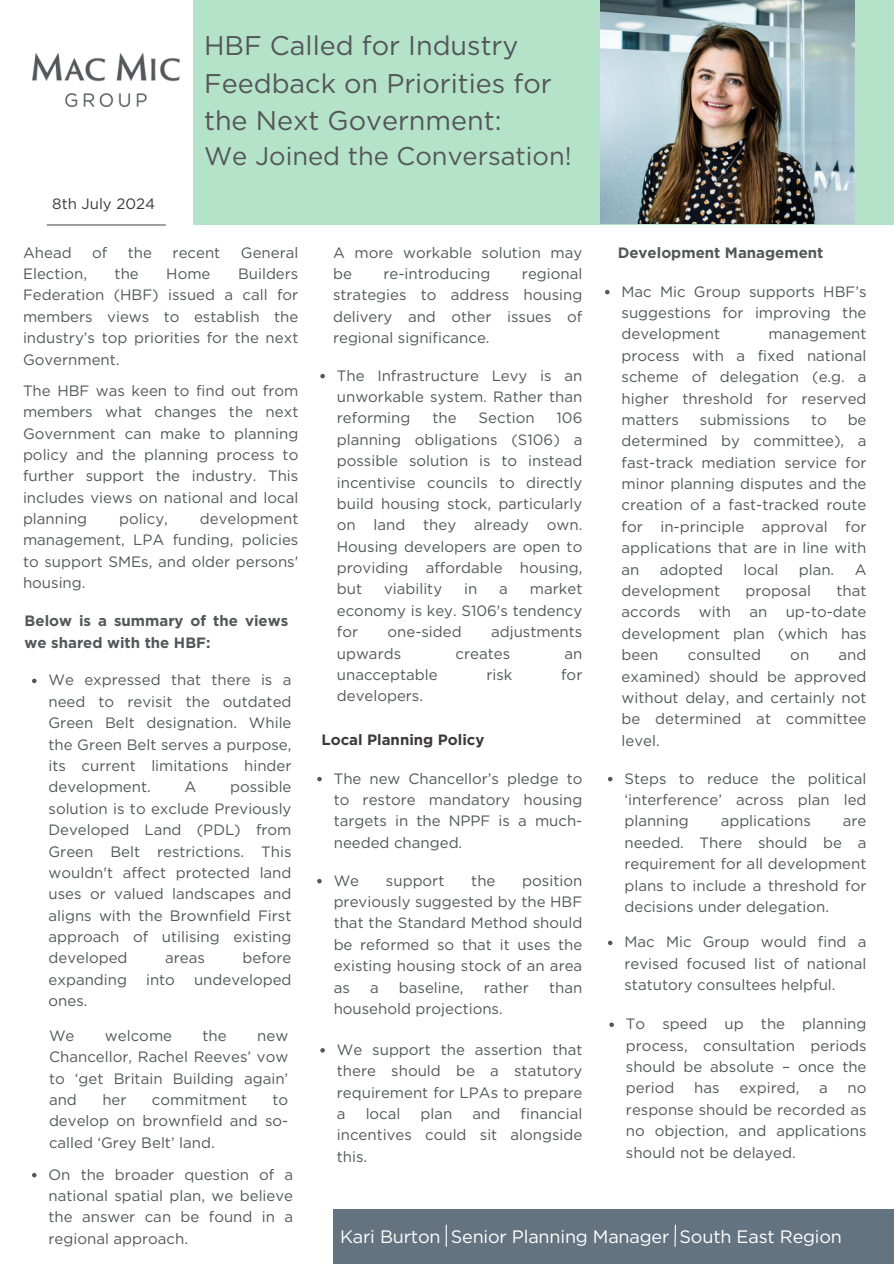
<style>
.page{position:relative;width:894px;height:1264px;background:#fff}
.page>*{position:absolute;margin:0;border:0;box-sizing:border-box;transform-origin:0 0}
.t1{font:27px/37.2px "Gotham";color:#54565a}
.t2{font:25.5px "Gotham";color:#54565a}
.t3{font:18px "Gotham";letter-spacing:-.01em;color:#fff}
.t4{font:15px/21.3px "Gotham";color:#54565a;text-align:justify}
.t5{font:700 15px/21.3px "Gotham";color:#54565a}
.t6{font:700 15px "Gotham";color:#3b3939}
.t7{font:15px "Gotham";color:#3b3939}
</style>
<div class="page">
<div style="left:193px;top:0;width:700px;height:224px;background:#b4e3ca"></div>
<img style="left:600px;top:0;width:254px;height:224px">
<div style="left:333px;top:1209px;width:560px;height:54px;background:#637380"></div>
<svg style="left:445px;top:1225px;width:1px;height:21px"></svg>
<svg style="left:674px;top:1224px;width:2px;height:23px"></svg>
<img style="left:32px;top:54px;width:148px;height:52px">
<svg style="left:317px;top:776px;width:4px;height:5px"></svg>
<svg style="left:320px;top:374px;width:5px;height:4px"></svg>
<svg style="left:32px;top:678px;width:5px;height:5px"></svg>
<svg style="left:317px;top:878px;width:4px;height:5px"></svg>
<svg style="left:608px;top:940px;width:4px;height:5px"></svg>
<svg style="left:605px;top:290px;width:4px;height:4px"></svg>
<svg style="left:32px;top:1173px;width:5px;height:4px"></svg>
<svg style="left:320px;top:1048px;width:5px;height:4px"></svg>
<svg style="left:608px;top:776px;width:4px;height:5px"></svg>
<svg style="left:609px;top:1022px;width:4px;height:4px"></svg>
<hr style="left:47px;top:224px;width:119px;height:1px;background:#54565a">
<p class="t7" style="left:52px;top:195px;width:104px">8th July 2024</p>
<p class="t1" style="left:204px;top:27px;width:349px">HBF Called for Industry<br>Feedback on Priorities for the Next Government:</p>
<p class="t2" style="left:204px;top:140px;width:369px">We Joined the Conversation!</p>
<p class="t4" style="left:23px;top:241px;width:50px">Ahead</p>
<p class="t4" style="left:92px;top:241px;width:17px">of</p>
<p class="t4" style="left:128px;top:241px;width:26px">the</p>
<p class="t4" style="left:173px;top:241px;width:49px">recent</p>
<p class="t4" style="left:241px;top:241px;width:59px">General</p>
<p class="t4" style="left:23px;top:263px;width:66px">Election,</p>
<p class="t4" style="left:115px;top:263px;width:26px">the</p>
<p class="t4" style="left:166px;top:263px;width:46px">Home</p>
<p class="t4" style="left:23px;top:263px;width:277px;text-indent:215px">Builders Federation (HBF) issued a call for members views to establish the industry’s top priorities for the next Government.</p>
<p class="t4" style="left:23px;top:380px;width:277px">The HBF was keen to find out from members what changes the next Government can make to planning policy and the planning process to further support the industry. This includes views on national and local planning</p>
<p class="t4" style="left:23px;top:508px;width:277px;text-indent:177px">development management, LPA funding, policies to support SMEs, and older persons' housing.</p>
<p class="t4" style="left:119px;top:508px;width:50px">policy,</p>
<p class="t5" style="left:25px;top:610px;width:265px">Below is a summary of the views we shared with the HBF:</p>
<p class="t4" style="left:48px;top:669px;width:244px">We expressed that there is a need to revisit the outdated Green Belt designation. While the Green Belt serves a purpose, its current limitations hinder development.</p>
<p class="t4" style="left:48px;top:776px;width:244px;text-indent:181px">possible solution is to exclude Previously Developed Land (PDL) from Green Belt restrictions. This wouldn't affect protected land uses or valued landscapes and aligns with the Brownfield First approach of utilising existing developed</p>
<p class="t4" style="left:184px;top:776px;width:13px">A</p>
<p class="t4" style="left:165px;top:947px;width:41px">areas</p>
<p class="t4" style="left:242px;top:947px;width:50px">before</p>
<p class="t4" style="left:48px;top:968px;width:80px">expanding</p>
<p class="t4" style="left:146px;top:968px;width:30px">into</p>
<p class="t4" style="left:194px;top:968px;width:99px">undeveloped</p>
<p class="t4" style="left:48px;top:990px;width:40px">ones.</p>
<h2 class="t4" style="left:49px;top:1024px;width:27px">We</h2>
<h2 class="t4" style="left:105px;top:1024px;width:69px">welcome</h2>
<h2 class="t4" style="left:202px;top:1024px;width:26px">the</h2>
<h2 class="t4" style="left:49px;top:1024px;width:241px;text-indent:208px">new Chancellor, Rachel Reeves’ vow to ‘get Britain Building again’ and</h2>
<h2 class="t4" style="left:102px;top:1088px;width:26px">her</h2>
<h2 class="t4" style="left:152px;top:1088px;width:97px">commitment</h2>
<h2 class="t4" style="left:49px;top:1088px;width:241px;text-indent:223px">to develop on brownfield and so&shy;called ‘Grey Belt’ land.</h2>
<p class="t4" style="left:333px;top:241px;width:251px">A more workable solution may be</p>
<p class="t4" style="left:333px;top:263px;width:251px;text-indent:189px">regional strategies to address housing delivery and other issues of regional significance.</p>
<p class="t4" style="left:383px;top:263px;width:108px">re-introducing</p>
<p class="t4" style="left:337px;top:364px;width:247px">The Infrastructure Levy is an unworkable system. Rather than reforming</p>
<p class="t4" style="left:432px;top:407px;width:26px">the</p>
<p class="t4" style="left:478px;top:407px;width:57px">Section</p>
<p class="t4" style="left:337px;top:407px;width:247px;text-indent:220px">106 planning obligations (S106) a possible solution is to instead incentivise councils to directly build housing stock, particularly on land they already own.<br>Housing developers are open to providing affordable housing, but</p>
<p class="t4" style="left:337px;top:578px;width:247px;text-indent:193px">market economy is key. S106's tendency for</p>
<p class="t4" style="left:384px;top:578px;width:60px">viability</p>
<p class="t4" style="left:464px;top:578px;width:15px">in</p>
<p class="t4" style="left:499px;top:578px;width:10px">a</p>
<p class="t4" style="left:387px;top:621px;width:76px">one-sided</p>
<p class="t4" style="left:491px;top:621px;width:93px">adjustments</p>
<p class="t4" style="left:337px;top:642px;width:66px">upwards</p>
<p class="t4" style="left:455px;top:642px;width:56px">creates</p>
<p class="t4" style="left:564px;top:642px;width:19px">an</p>
<p class="t4" style="left:337px;top:664px;width:102px">unacceptable</p>
<p class="t4" style="left:486px;top:664px;width:28px">risk</p>
<p class="t4" style="left:561px;top:664px;width:23px">for</p>
<p class="t4" style="left:337px;top:685px;width:88px">developers.</p>
<p class="t6" style="left:321px;top:730px;width:164px">Local Planning Policy</p>
<h3 class="t4" style="left:333px;top:767px;width:250px">The new Chancellor’s pledge to to restore mandatory housing targets in the NPPF is a much&shy;needed changed.</h3>
<p class="t4" style="left:333px;top:869px;width:27px">We</p>
<p class="t4" style="left:386px;top:869px;width:60px">support</p>
<p class="t4" style="left:471px;top:869px;width:26px">the</p>
<p class="t4" style="left:333px;top:869px;width:250px;text-indent:188px">position previously suggested by the HBF that the Standard Method should be reformed so that it uses the existing housing stock of an area as</p>
<p class="t4" style="left:370px;top:976px;width:10px">a</p>
<p class="t4" style="left:399px;top:976px;width:66px">baseline,</p>
<p class="t4" style="left:483px;top:976px;width:46px">rather</p>
<p class="t4" style="left:549px;top:976px;width:35px">than</p>
<p class="t4" style="left:333px;top:997px;width:170px">household projections.</p>
<p class="t4" style="left:337px;top:1038px;width:247px">We support the assertion that there should be a statutory requirement for LPAs to prepare a</p>
<p class="t4" style="left:337px;top:1102px;width:247px;text-indent:184px">financial incentives could sit alongside this.</p>
<p class="t4" style="left:365px;top:1102px;width:36px">local</p>
<p class="t4" style="left:420px;top:1102px;width:33px">plan</p>
<p class="t4" style="left:472px;top:1102px;width:29px">and</p>
<h3 class="t5" style="left:617px;top:241px;width:207px">Development Management</h3>
<p class="t4" style="left:621px;top:280px;width:246px">Mac Mic Group supports HBF’s suggestions for improving the development</p>
<p class="t4" style="left:621px;top:323px;width:246px;text-indent:147px">management process with a fixed national scheme of delegation (e.g. a higher threshold for reserved matters</p>
<p class="t4" style="left:621px;top:409px;width:246px;text-indent:226px">be determined by committee), a fast-track mediation service for minor planning disputes and the creation of a fast-tracked route for in-principle approval for applications that are in line with an</p>
<p class="t4" style="left:699px;top:409px;width:92px">submissions</p>
<p class="t4" style="left:810px;top:409px;width:17px">to</p>
<p class="t4" style="left:659px;top:558px;width:65px">adopted</p>
<p class="t4" style="left:743px;top:558px;width:36px">local</p>
<p class="t4" style="left:798px;top:558px;width:37px">plan.</p>
<p class="t4" style="left:854px;top:558px;width:13px">A</p>
<p class="t4" style="left:621px;top:580px;width:100px">development</p>
<p class="t4" style="left:745px;top:580px;width:67px">proposal</p>
<p class="t4" style="left:621px;top:580px;width:246px;text-indent:215px">that accords with an up-to-date development plan (which has been</p>
<p class="t4" style="left:621px;top:644px;width:246px;text-indent:217px">and examined) should be approved without delay, and certainly not be determined at committee level.</p>
<p class="t4" style="left:687px;top:644px;width:75px">consulted</p>
<p class="t4" style="left:790px;top:644px;width:20px">on</p>
<p class="t4" style="left:624px;top:767px;width:243px">Steps to reduce the political ‘interference’ across plan led planning</p>
<p class="t4" style="left:720px;top:810px;width:92px">applications</p>
<p class="t4" style="left:624px;top:810px;width:243px;text-indent:218px">are needed. There should be a requirement for all development plans to include a threshold for decisions under delegation.</p>
<h3 class="t4" style="left:624px;top:931px;width:243px">Mac Mic Group would find a revised focused list of national statutory consultees helpful.</h3>
<p class="t4" style="left:625px;top:1013px;width:242px">To speed up the planning process, consultation periods should be absolute – once the period</p>
<p class="t4" style="left:694px;top:1077px;width:27px">has</p>
<p class="t4" style="left:739px;top:1077px;width:61px">expired,</p>
<p class="t4" style="left:818px;top:1077px;width:10px">a</p>
<p class="t4" style="left:625px;top:1077px;width:242px;text-indent:221px">no response should be recorded as no objection, and applications should not be delayed.</p>
<p class="t4" style="left:48px;top:1163px;width:246px">On the broader question of a national spatial plan, we believe the answer can be found in a regional approach.</p>
<p class="t3" style="left:340px;top:1225px;width:503px">Kari Burton Senior Planning Manager South East Region</p>
</div>
